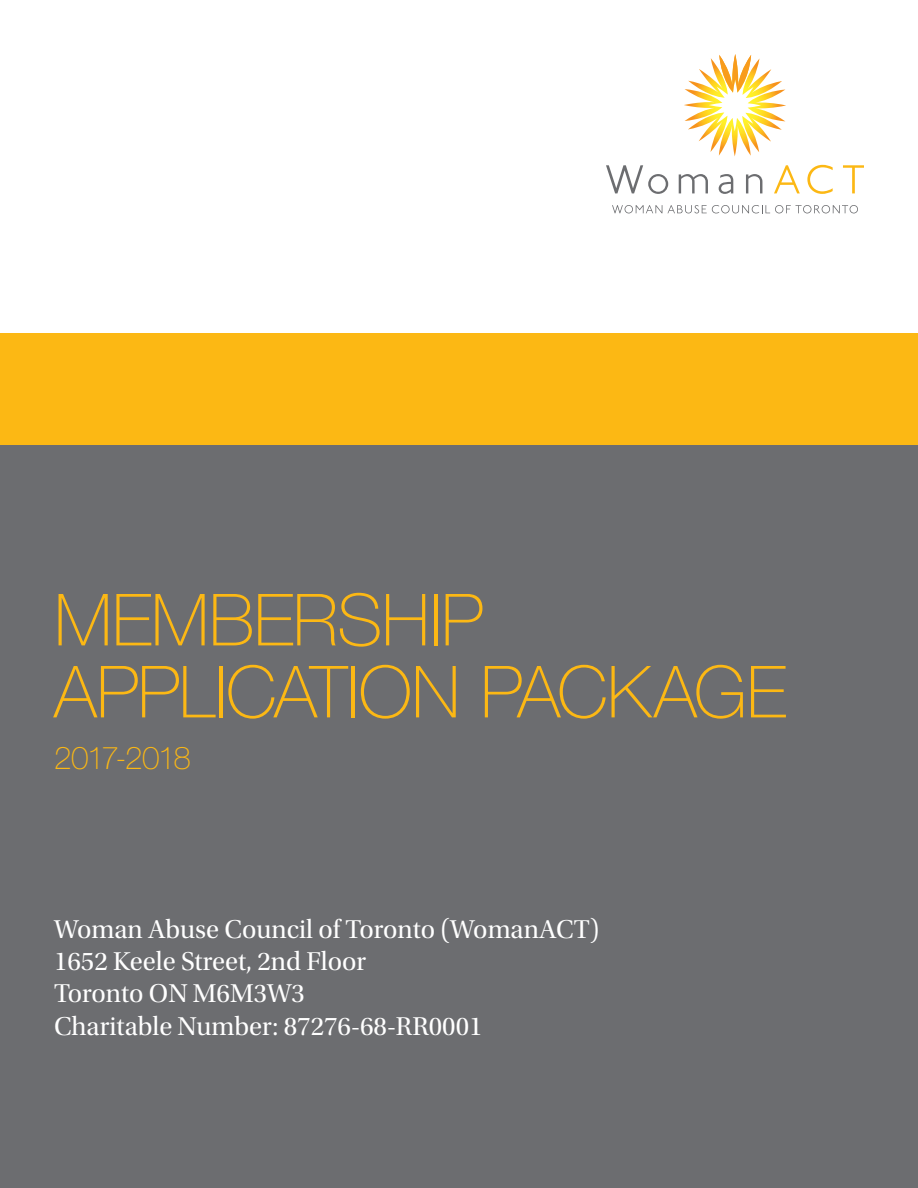
<style>
.page{position:relative;width:918px;height:1188px;background:#fff}
.page>*{position:absolute;margin:0;border:0;box-sizing:border-box;transform-origin:0 0}
.t1{font:100 72px/72px "Helvetica Neue LT Pro";letter-spacing:-.01em;color:#fcb814}
.t2{font:100 31.5px "Helvetica Neue LT Pro";letter-spacing:-.04em;color:#fcb814}
.t3{font:27px "Utopia Std Subh";color:#fff}
</style>
<div class="page">
<div style="left:0;top:333px;width:918px;height:113px;background:#fcb814"></div>
<div style="left:0;top:446px;width:918px;height:742px;background:#6c6d70"></div>
<svg style="left:606px;top:165px;width:62px;height:29px"></svg>
<svg style="left:679px;top:174px;width:29px;height:19px"></svg>
<svg style="left:719px;top:174px;width:14px;height:20px"></svg>
<svg style="left:746px;top:174px;width:16px;height:19px"></svg>
<svg style="left:774px;top:165px;width:26px;height:28px"></svg>
<svg style="left:807px;top:165px;width:26px;height:29px"></svg>
<svg style="left:843px;top:165px;width:21px;height:28px"></svg>
<svg style="left:612px;top:205px;width:246px;height:8px"></svg>
<svg style="left:684px;top:54px;width:102px;height:103px"></svg>
<p class="t1" style="left:54px;top:583px;width:734px">MEMBERSHIP<br>APPLICATION PACKAGE</p>
<p class="t2" style="left:54px;top:739px;width:139px">2017-2018</p>
<p class="t3" style="left:54px;top:914px;width:547px">Woman Abuse Council of Toronto (WomanACT)</p>
<p class="t3" style="left:54px;top:947px;width:314px">1652 Keele Street, 2nd Floor</p>
<p class="t3" style="left:54px;top:979px;width:253px">Toronto ON M6M3W3</p>
<p class="t3" style="left:54px;top:1011px;width:430px">Charitable Number: 87276-68-RR0001</p>
</div>
